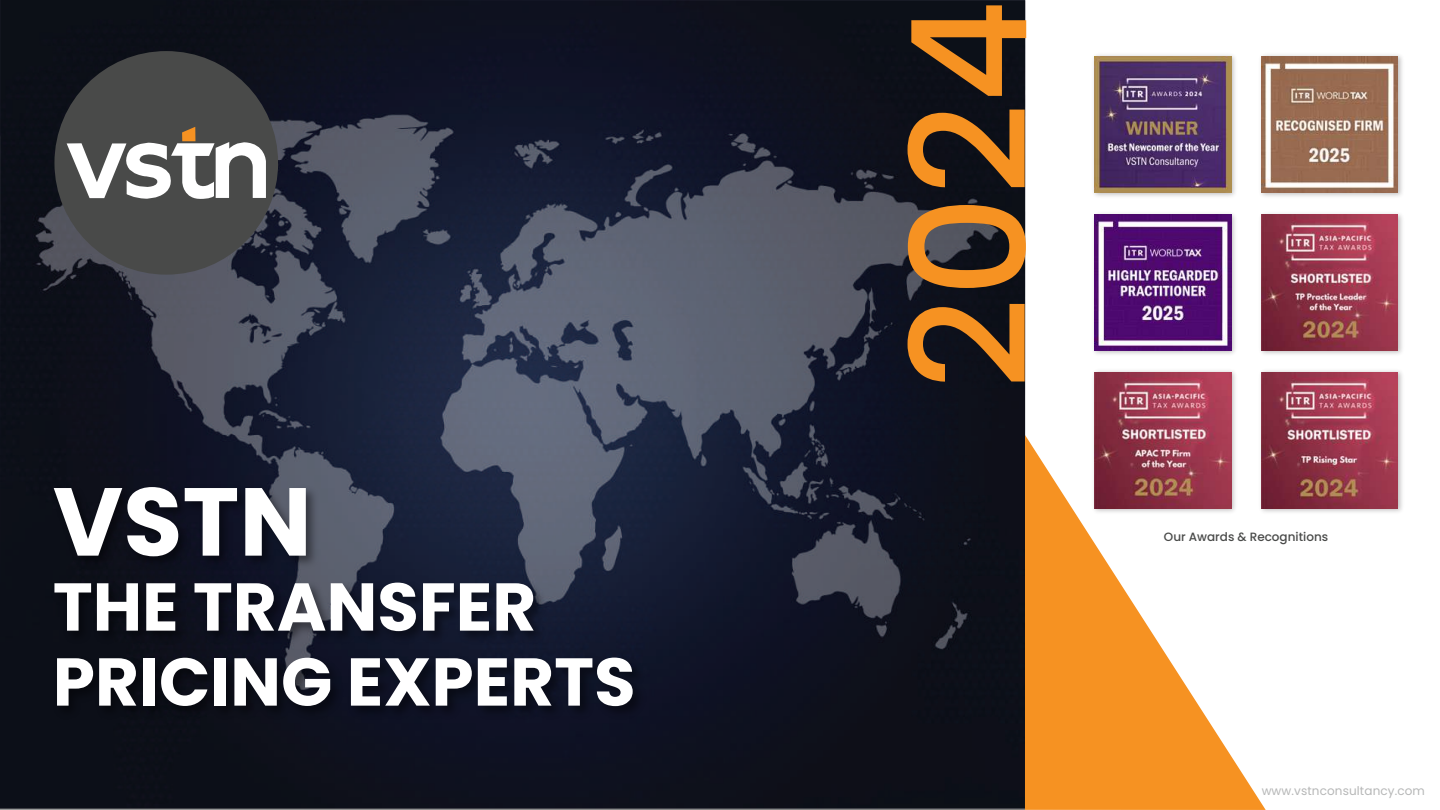
<style>
.page{position:relative;width:1440px;height:810px;background:#fff}
.page>*{position:absolute;margin:0;border:0;box-sizing:border-box;transform-origin:0 0}
.t1{font:500 159.6px "Poppins";color:#f69222}
.t2{font:700 96.38px "Poppins";color:#fff}
.t3{font:700 67.5px/75px "Poppins";color:#fff}
.t4{font:12px "Poppins";letter-spacing:.01em;color:#b6b7b7}
.t5{font:500 12px "Poppins";color:#494a49}
</style>
<div class="page">
<img style="left:0;top:0;width:1025px;height:808px">
<img style="left:47px;top:467px;width:605px;height:296px">
<div style="left:54px;top:51px;width:224px;height:224px;background:#494a49;border-radius:50%"></div>
<svg style="left:67px;top:127px;width:199px;height:72px"></svg>
<svg style="left:1025px;top:435px;width:241px;height:375px;fill:#f69222"></svg>
<img style="left:1256px;top:370px;width:146px;height:146px">
<img style="left:1261px;top:372px;width:137px;height:136px">
<img style="left:1090px;top:370px;width:150px;height:146px">
<img style="left:1095px;top:372px;width:136px;height:136px">
<img style="left:1093px;top:213px;width:142px;height:141px">
<img style="left:1095px;top:215px;width:136px;height:135px">
<img style="left:1260px;top:55px;width:142px;height:142px">
<img style="left:1261px;top:57px;width:137px;height:135px">
<img style="left:1093px;top:55px;width:142px;height:142px">
<img style="left:1095px;top:57px;width:136px;height:135px">
<img style="left:1260px;top:213px;width:142px;height:141px">
<img style="left:1261px;top:215px;width:137px;height:135px">
<h2 class="t2" style="left:53px;top:466px;width:260px">VSTN</h2>
<p class="t3" style="left:53px;top:570px;width:584px">THE TRANSFER<br>PRICING EXPERTS</p>
<h1 class="t1" style="left:878px;top:390px;width:391px;rotate:-90deg">2024</h1>
<p class="t5" style="left:1164px;top:530px;width:166px">Our Awards &amp; Recognitions</p>
<p class="t4" style="left:1262px;top:784px;width:165px">www.vstnconsultancy.com</p>
</div>
